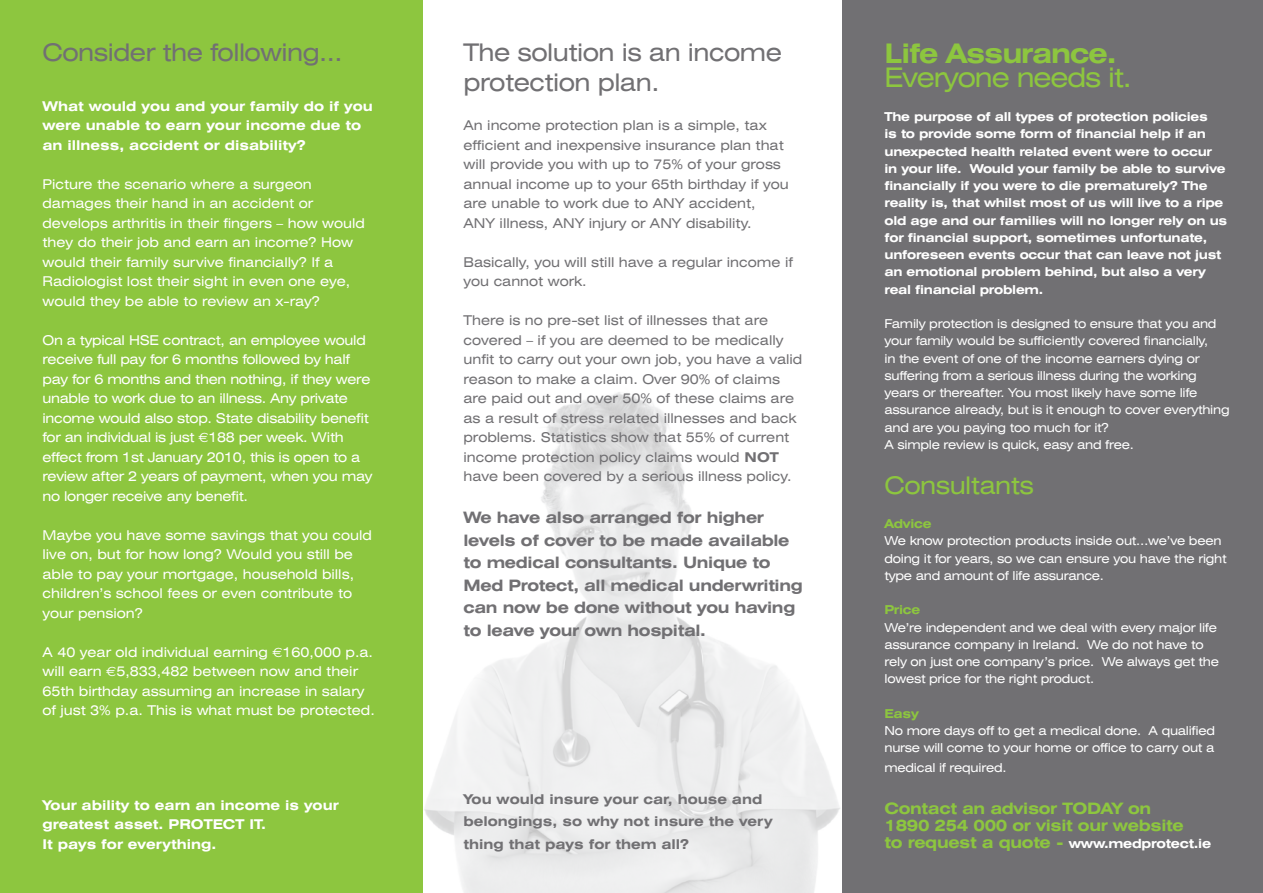
<style>
.page{position:relative;width:1263px;height:893px;background:#fff}
.page>*{position:absolute;margin:0;border:0;box-sizing:border-box;transform-origin:0 0}
.t1{font:expanded 27px "Swiss 721 BT";letter-spacing:-.04em;color:#8dc63f}
.t2{font:700 expanded 27px "Swiss 721 BT";letter-spacing:-.04em;color:#8dc63f}
.t3{font:expanded 24.3px/30.3px "Swiss 721 BT";letter-spacing:-.02em;color:#717073}
.t4{font:expanded 24.3px "Swiss 721 BT";letter-spacing:-.02em;color:#8dc63f}
.t5{font:700 expanded 15.75px/22.5px "Swiss 721 BT";letter-spacing:-.02em;color:#717073}
.t6{font:700 expanded 15.75px/17.2px "Swiss 721 BT";letter-spacing:-.02em;color:#8dc63f}
.t7{font:expanded 13.5px/19.5px "Swiss 721 BT";color:#717073}
.t8{font:expanded 13.5px/19.5px "Swiss 721 BT";color:#fff}
.t9{font:expanded 13.5px/19.5px "Swiss 721 BT";letter-spacing:-.02em;color:#fff}
.t10{font:700 expanded 13.5px/19.5px "Swiss 721 BT";color:#fff}
.t11{font:700 expanded 13.5px/22.5px "Swiss 721 BT";color:#717073}
.t12{font:700 expanded 12.75px "Swiss 721 BT";letter-spacing:-.02em;color:#fff}
.t13{font:expanded 12.3px/17.2px "Swiss 721 BT";letter-spacing:-.02em;color:#fff}
.t14{font:700 expanded 12.3px/17.2px "Swiss 721 BT";letter-spacing:-.02em;color:#fff}
.t15{font:700 expanded 12.3px "Swiss 721 BT";letter-spacing:-.02em;color:#8dc63f}
.s1{font-family:"Euro Sans";font-stretch:normal}
.s2{font-weight:700}
.s3{font-size:15.75px;color:#8dc63f}
</style>
<div class="page">
<img style="left:422px;top:358px;width:418px;height:535px">
<div style="left:0;top:0;width:422px;height:893px;background:#8dc63f"></div>
<div style="left:842px;top:0;width:421px;height:893px;background:#717073"></div>
<h2 class="t3" style="left:43px;top:37px;width:301px">Consider the following...</h2>
<p class="t10" style="left:43px;top:96px;width:332px">What would you and your family do if you were unable to earn your income due to an illness, accident or disability?</p>
<p class="t8" style="left:43px;top:174px;width:324px">Picture the scenario where a surgeon damages their hand in an accident or develops arthritis in their fingers – how would they do their job and earn an income? How would their family survive financially? If a Radiologist lost their sight in even one eye, would they be able to review an x-ray?</p>
<p class="t9" style="left:43px;top:330px;width:331px">On a typical HSE contract, an employee would receive full pay for 6 months followed by half pay for 6 months and then nothing, if they were unable to work due to an illness. Any private income would also stop. State disability benefit for an individual is just <span class="s1">€</span>188 per week. With effect from 1st January 2010, this is open to a review after 2 years of payment, when you may no longer receive any benefit.</p>
<p class="t8" style="left:43px;top:525px;width:331px">Maybe you have some savings that you could live on, but for how long? Would you still be able to pay your mortgage, household bills, children’s school fees or even contribute to your pension?</p>
<p class="t8" style="left:43px;top:642px;width:334px">A 40 year old individual earning <span class="s1">€</span>160,000 p.a. will earn <span class="s1">€</span>5,833,482 between now and their 65th birthday assuming an increase in salary of just 3% p.a. This is what must be protected.</p>
<p class="t10" style="left:43px;top:795px;width:298px">Your ability to earn an income is your greatest asset. PROTECT IT.<br>It pays for everything.</p>
<h2 class="t3" style="left:463px;top:37px;width:320px">The solution is an income protection plan.</h2>
<p class="t7" style="left:463px;top:116px;width:327px">An income protection plan is a simple, tax efficient and inexpensive insurance plan that will provide you with up to 75% of your gross annual income up to your 65th birthday if you are unable to work due to ANY accident, ANY illness, ANY injury or ANY disability.</p>
<p class="t7" style="left:463px;top:252px;width:331px">Basically, you will still have a regular income if you cannot work.</p>
<p class="t7" style="left:463px;top:311px;width:340px">There is no pre-set list of illnesses that are covered – if you are deemed to be medically unfit to carry out your own job, you have a valid reason to make a claim. Over 90% of claims are paid out and over 50% of these claims are as a result of stress related illnesses and back problems. Statistics show that 55% of current income protection policy claims would <span class="s2">not </span>have been covered by a serious illness policy.</p>
<p class="t5" style="left:463px;top:506px;width:341px">We have also arranged for higher levels of cover to be made available to medical consultants. Unique to Med Protect, all medical underwriting can now be done without you having to leave your own hospital.</p>
<p class="t11" style="left:463px;top:788px;width:311px">You would insure your car, house and belongings, so why not insure the very thing that pays for them all?</p>
<h1 class="t2" style="left:884px;top:37px;width:233px">Life Assurance.</h1>
<h1 class="t1" style="left:884px;top:62px;width:249px">Everyone needs it.</h1>
<p class="t14" style="left:884px;top:108px;width:344px">The purpose of all types of protection policies<br>is to provide some form of financial help if an unexpected health related event were to occur in your life. Would your family be able to survive financially if you were to die prematurely? The reality is, that whilst most of us will live to a ripe old age and our families will no longer rely on us for financial support, sometimes unfortunate, unforeseen events occur that can leave not just an emotional problem behind, but also a very real financial problem.</p>
<p class="t13" style="left:884px;top:315px;width:347px">Family protection is designed to ensure that you and your family would be sufficiently covered financially,<br>in the event of one of the income earners dying or suffering from a serious illness during the working years or thereafter. You most likely have some life assurance already, but is it enough to cover everything and are you paying too much for it?<br>A simple review is quick, easy and free.</p>
<h2 class="t4" style="left:884px;top:470px;width:151px">Consultants</h2>
<p class="t15" style="left:884px;top:516px;width:49px">Advice</p>
<p class="t13" style="left:884px;top:532px;width:344px">We know protection products inside out…we’ve been doing it for years, so we can ensure you have the right type and amount of life assurance.</p>
<p class="t15" style="left:884px;top:602px;width:37px">Price</p>
<p class="t13" style="left:884px;top:618px;width:336px">We’re independent and we deal with every major life assurance company in Ireland. We do not have to rely on just one company’s price. We always get the lowest price for the right product.</p>
<p class="t15" style="left:884px;top:706px;width:36px">Easy</p>
<p class="t13" style="left:884px;top:722px;width:332px">No more days off to get a medical done. A qualified nurse will come to your home or office to carry out a</p>
<p class="t13" style="left:884px;top:759px;width:123px">medical if required.</p>
<p class="t6" style="left:884px;top:799px;width:301px">Contact an advisor TODAY on<br>1890 254 000 or visit our website</p>
<p class="t12" style="left:884px;top:836px;width:328px"><span class="s3">to request a quote -</span> www.medprotect.ie</p>
</div>
